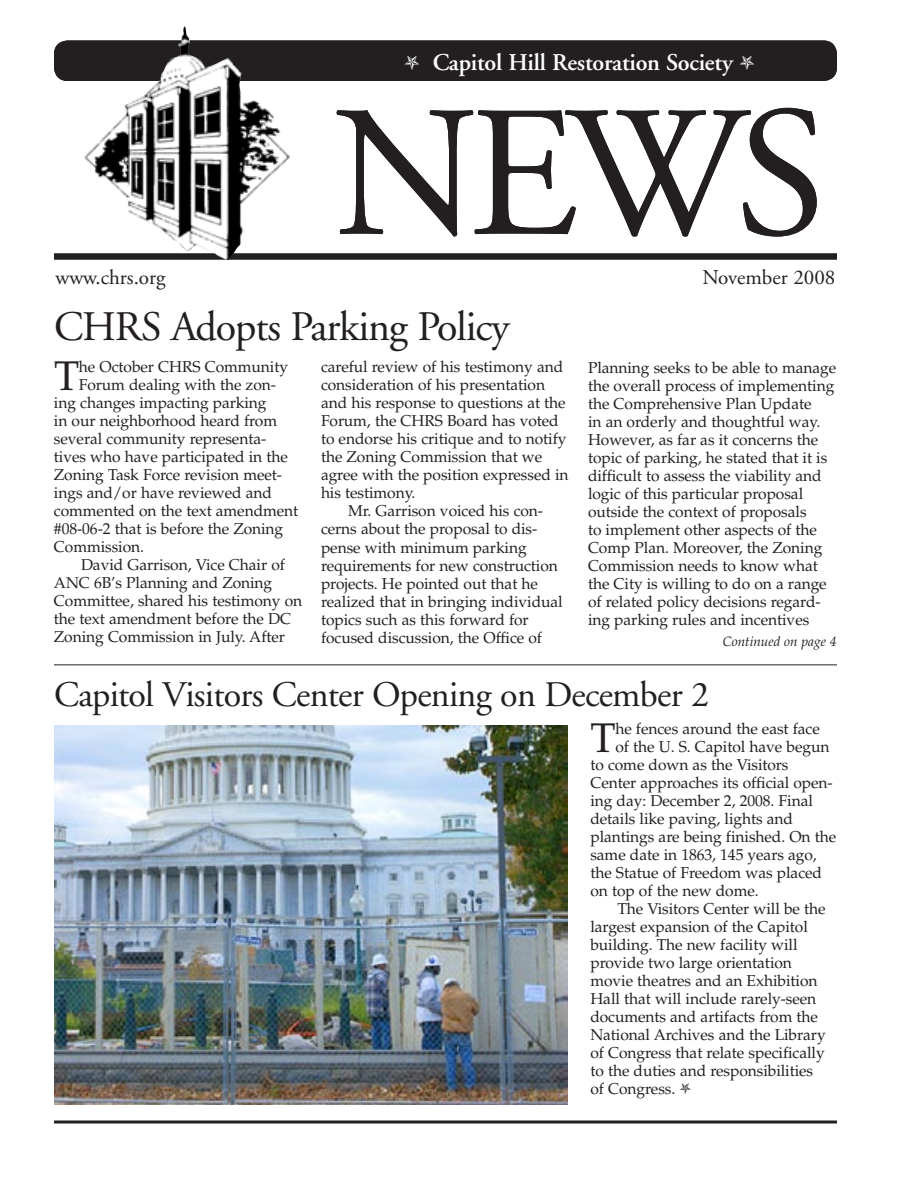
<style>
.page{position:relative;width:918px;height:1188px;background:#fff}
.page>*{position:absolute;margin:0;border:0;box-sizing:border-box;transform-origin:0 0}
.t1{font:186px "Adobe Garamond";color:#231f20}
.t2{font:42px "Adobe Garamond";letter-spacing:-.025em;color:#231f20}
.t3{font:41.4px "Palatino LT Std";color:#231f20}
.t4{font:36px "Adobe Garamond";letter-spacing:-.02em;color:#231f20}
.t5{font:600 24px "Adobe Garamond";letter-spacing:-.01em;color:#fff}
.t6{font:21px "Adobe Garamond";color:#231f20}
.t7{font:15.75px/18px "Palatino LT Std";letter-spacing:-.005em;color:#231f20}
.t8{font:italic 13.5px "Palatino LT Std";color:#231f20}
</style>
<div class="page">
<div style="left:54px;top:40px;width:783px;height:41px;background:#231f20;border-radius:14px"></div>
<div style="left:54px;top:254px;width:783px;height:6px;background:#231f20"></div>
<svg style="left:54px;top:1120px;width:783px;height:4px"></svg>
<img style="left:69px;top:31px;width:227px;height:229px">
<hr style="left:54px;top:664px;width:783px;height:1px;background:#231f20">
<img style="left:55px;top:725px;width:512px;height:380px">
<h3 class="t5" style="left:433px;top:49px;width:301px">Capitol Hill Restoration Society</h3>
<h1 class="t1" style="left:333px;top:75px;width:495px">NEWS</h1>
<h3 class="t6" style="left:56px;top:266px;width:112px">www.chrs.org</h3>
<h3 class="t6" style="left:702px;top:266px;width:135px">November 2008</h3>
<h2 class="t2" style="left:54px;top:304px;width:457px">CHRS Adopts Parking Policy</h2>
<h3 class="t3" style="left:54px;top:352px;width:27px">T</h3>
<p class="t7" style="left:79px;top:358px;width:211px">he October CHRS Community</p>
<p class="t7" style="left:79px;top:376px;width:199px">Forum dealing with the zon-</p>
<p class="t7" style="left:54px;top:394px;width:214px">ing changes impacting parking</p>
<p class="t7" style="left:54px;top:412px;width:225px">in our neighborhood heard from</p>
<p class="t7" style="left:54px;top:430px;width:214px">several community representa-</p>
<p class="t7" style="left:54px;top:448px;width:236px">tives who have participated in the</p>
<p class="t7" style="left:54px;top:466px;width:230px">Zoning Task Force revision meet-</p>
<p class="t7" style="left:54px;top:484px;width:220px">ings and/or have reviewed and</p>
<p class="t7" style="left:54px;top:502px;width:246px">commented on the text amendment</p>
<p class="t7" style="left:54px;top:520px;width:231px">#08-06-2 that is before the Zoning</p>
<p class="t7" style="left:54px;top:538px;width:92px">Commission.</p>
<p class="t7" style="left:81px;top:556px;width:206px">David Garrison, Vice Chair of</p>
<p class="t7" style="left:54px;top:574px;width:220px">ANC 6B’s Planning and Zoning</p>
<p class="t7" style="left:54px;top:592px;width:250px">Committee, shared his testimony on</p>
<p class="t7" style="left:54px;top:610px;width:239px">the text amendment before the DC</p>
<p class="t7" style="left:54px;top:628px;width:233px">Zoning Commission in July. After</p>
<p class="t7" style="left:321px;top:358px;width:244px">careful review of his testimony and</p>
<p class="t7" style="left:321px;top:376px;width:226px">consideration of his presentation</p>
<p class="t7" style="left:321px;top:394px;width:246px">and his response to questions at the</p>
<p class="t7" style="left:321px;top:412px;width:239px">Forum, the CHRS Board has voted</p>
<p class="t7" style="left:321px;top:430px;width:247px">to endorse his critique and to notify</p>
<p class="t7" style="left:321px;top:448px;width:223px">the Zoning Commission that we</p>
<p class="t7" style="left:321px;top:466px;width:249px">agree with the position expressed in</p>
<p class="t7" style="left:321px;top:484px;width:96px">his testimony.</p>
<p class="t7" style="left:348px;top:502px;width:197px">Mr. Garrison voiced his con-</p>
<p class="t7" style="left:321px;top:520px;width:218px">cerns about the proposal to dis-</p>
<p class="t7" style="left:321px;top:538px;width:207px">pense with minimum parking</p>
<p class="t7" style="left:321px;top:556px;width:238px">requirements for new construction</p>
<p class="t7" style="left:321px;top:574px;width:219px">projects. He pointed out that he</p>
<p class="t7" style="left:321px;top:592px;width:243px">realized that in bringing individual</p>
<p class="t7" style="left:321px;top:610px;width:209px">topics such as this forward for</p>
<p class="t7" style="left:321px;top:628px;width:223px">focused discussion, the Office of</p>
<p class="t7" style="left:588px;top:358px;width:250px">Planning seeks to be able to manage the overall process of implementing the Comprehensive Plan Update<br>in an orderly and thoughtful way.<br>However, as far as it concerns the topic of parking, he stated that it is difficult to assess the viability and logic of this particular proposal outside the context of proposals<br>to implement other aspects of the Comp Plan. Moreover, the Zoning Commission needs to know what the City is willing to do on a range of related policy decisions regard&shy;ing parking rules and incentives</p>
<p class="t8" style="left:723px;top:634px;width:115px">Continued on page 4</p>
<h3 class="t4" style="left:54px;top:675px;width:657px">Capitol Visitors Center Opening on December 2</h3>
<h3 class="t3" style="left:590px;top:714px;width:27px">T</h3>
<p class="t7" style="left:615px;top:720px;width:206px">he fences around the east face</p>
<p class="t7" style="left:615px;top:738px;width:216px">of the U. S. Capitol have begun</p>
<p class="t7" style="left:590px;top:756px;width:200px">to come down as the Visitors</p>
<p class="t7" style="left:590px;top:774px;width:244px">Center approaches its official open-</p>
<p class="t7" style="left:590px;top:792px;width:224px">ing day: December 2, 2008. Final</p>
<p class="t7" style="left:590px;top:810px;width:204px">details like paving, lights and</p>
<p class="t7" style="left:590px;top:828px;width:247px">plantings are being finished. On the</p>
<p class="t7" style="left:590px;top:846px;width:228px">same date in 1863, 145 years ago,</p>
<p class="t7" style="left:590px;top:864px;width:233px">the Statue of Freedom was placed</p>
<p class="t7" style="left:590px;top:882px;width:170px">on top of the new dome.</p>
<p class="t7" style="left:617px;top:900px;width:210px">The Visitors Center will be the</p>
<p class="t7" style="left:590px;top:918px;width:219px">largest expansion of the Capitol</p>
<p class="t7" style="left:590px;top:936px;width:209px">building. The new facility will</p>
<p class="t7" style="left:590px;top:954px;width:203px">provide two large orientation</p>
<p class="t7" style="left:590px;top:972px;width:229px">movie theatres and an Exhibition</p>
<p class="t7" style="left:590px;top:990px;width:227px">Hall that will include rarely-seen</p>
<p class="t7" style="left:590px;top:1008px;width:229px">documents and artifacts from the</p>
<p class="t7" style="left:590px;top:1026px;width:237px">National Archives and the Library</p>
<p class="t7" style="left:590px;top:1044px;width:236px">of Congress that relate specifically</p>
<p class="t7" style="left:590px;top:1062px;width:224px">to the duties and responsibilities</p>
<p class="t7" style="left:590px;top:1080px;width:86px">of Congress.</p>
</div>
